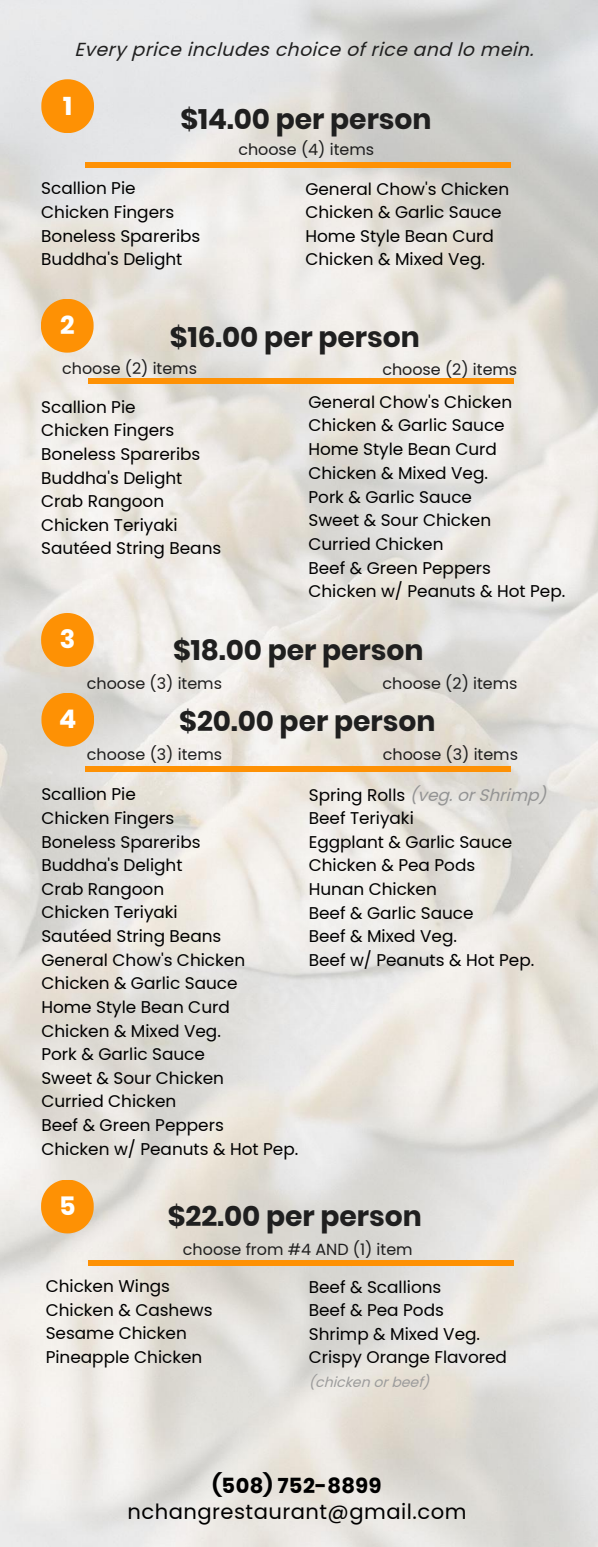
<style>
.page{position:relative;width:598px;height:1547px;background:#fff}
.page>*{position:absolute;margin:0;border:0;box-sizing:border-box;transform-origin:0 0}
.t1{font:700 28.12px "Poppins";color:#1f1f1f}
.t2{font:700 25.69px "Poppins";color:#fff}
.t3{font:21.12px "Poppins";letter-spacing:.025em;color:#000}
.t4{font:700 21.12px "Poppins";letter-spacing:.02em;color:#000}
.t5{font:italic 18.75px "Poppins";color:#1f1f1f}
.t6{font:16.88px/23.6px "Poppins";color:#000}
.t7{font:15.94px "Poppins";color:#1f1f1f}
.t8{font:italic 14.06px "Poppins";color:#9c9c9c}
.s1{font-style:italic;color:#949494}
</style>
<div class="page">
<img style="left:0;top:0;width:597px;height:1547px">
<div style="left:85px;top:162px;width:425px;height:5px;background:#fe9104"></div>
<svg style="left:41px;top:79px;width:53px;height:54px;background:#f8a334"></svg>
<svg style="left:41px;top:299px;width:53px;height:54px;background:#f8a232"></svg>
<div style="left:88px;top:378px;width:425px;height:6px;background:#fe9104"></div>
<svg style="left:41px;top:613px;width:53px;height:54px;background:#f9a233"></svg>
<svg style="left:41px;top:693px;width:53px;height:54px;background:#f5a030"></svg>
<div style="left:85px;top:766px;width:425px;height:6px;background:#fe9104"></div>
<svg style="left:41px;top:1180px;width:53px;height:53px;background:#f8a130"></svg>
<div style="left:88px;top:1260px;width:425px;height:6px;background:#fe9104"></div>
<p class="t5" style="left:74px;top:41px;width:465px">Every price includes choice of rice and lo mein.</p>
<h2 class="t2" style="left:63px;top:88px;width:11px">1</h2>
<h1 class="t1" style="left:180px;top:99px;width:252px">$14.00 per person</h1>
<p class="t7" style="left:238px;top:143px;width:137px">choose (4) items</p>
<p class="t6" style="left:41px;top:177px;width:161px">Scallion Pie<br>Chicken Fingers<br>Boneless Spareribs<br>Buddha's Delight</p>
<p class="t6" style="left:305px;top:178px;width:205px">General Chow's Chicken<br>Chicken &amp; Garlic Sauce<br>Home Style Bean Curd<br>Chicken &amp; Mixed Veg.</p>
<h2 class="t2" style="left:60px;top:307px;width:16px">2</h2>
<h1 class="t1" style="left:170px;top:317px;width:251px">$16.00 per person</h1>
<p class="t7" style="left:62px;top:362px;width:136px">choose (2) items</p>
<p class="t7" style="left:382px;top:362px;width:136px">choose (2) items</p>
<p class="t6" style="left:41px;top:396px;width:181px">Scallion Pie<br>Chicken Fingers<br>Boneless Spareribs<br>Buddha's Delight<br>Crab Rangoon<br>Chicken Teriyaki<br>Sautéed String Beans</p>
<p class="t6" style="left:308px;top:391px;width:258px">General Chow's Chicken<br>Chicken &amp; Garlic Sauce<br>Home Style Bean Curd<br>Chicken &amp; Mixed Veg.<br>Pork &amp; Garlic Sauce<br>Sweet &amp; Sour Chicken<br>Curried Chicken<br>Beef &amp; Green Peppers<br>Chicken w/ Peanuts &amp; Hot Pep.</p>
<h2 class="t2" style="left:60px;top:621px;width:17px">3</h2>
<h2 class="t2" style="left:59px;top:701px;width:19px">4</h2>
<h1 class="t1" style="left:173px;top:631px;width:252px">$18.00 per person</h1>
<p class="t7" style="left:87px;top:676px;width:136px">choose (3) items</p>
<p class="t7" style="left:382px;top:676px;width:136px">choose (2) items</p>
<h1 class="t1" style="left:179px;top:702px;width:258px">$20.00 per person</h1>
<p class="t7" style="left:87px;top:748px;width:136px">choose (3) items</p>
<p class="t7" style="left:383px;top:748px;width:136px">choose (3) items</p>
<p class="t6" style="left:41px;top:783px;width:258px">Scallion Pie<br>Chicken Fingers<br>Boneless Spareribs<br>Buddha's Delight<br>Crab Rangoon<br>Chicken Teriyaki<br>Sautéed String Beans<br>General Chow's Chicken<br>Chicken &amp; Garlic Sauce<br>Home Style Bean Curd<br>Chicken &amp; Mixed Veg.<br>Pork &amp; Garlic Sauce<br>Sweet &amp; Sour Chicken<br>Curried Chicken<br>Beef &amp; Green Peppers<br>Chicken w/ Peanuts &amp; Hot Pep.</p>
<p class="t6" style="left:308px;top:784px;width:243px">Spring Rolls <span class="s1">(veg.orShrimp)<br></span>Beef Teriyaki<br>Eggplant &amp; Garlic Sauce<br>Chicken &amp; Pea Pods<br>Hunan Chicken<br>Beef &amp; Garlic Sauce<br>Beef &amp; Mixed Veg.<br>Beef w/ Peanuts &amp; Hot Pep.</p>
<h2 class="t2" style="left:59px;top:1188px;width:18px">5</h2>
<h1 class="t1" style="left:168px;top:1197px;width:255px">$22.00 per person</h1>
<p class="t7" style="left:183px;top:1242px;width:231px">choose from #4 AND (1) item</p>
<p class="t6" style="left:46px;top:1275px;width:168px">Chicken Wings<br>Chicken &amp; Cashews<br>Sesame Chicken<br>Pineapple Chicken</p>
<p class="t6" style="left:309px;top:1276px;width:200px">Beef &amp; Scallions<br>Beef &amp; Pea Pods<br>Shrimp &amp; Mixed Veg.<br>Crispy Orange Flavored</p>
<p class="t8" style="left:309px;top:1376px;width:125px">(chicken orbeef)</p>
<p class="t4" style="left:212px;top:1471px;width:170px">(508) 752-8899</p>
<p class="t3" style="left:127px;top:1502px;width:340px">nchangrestaurant@gmail.com</p>
</div>
